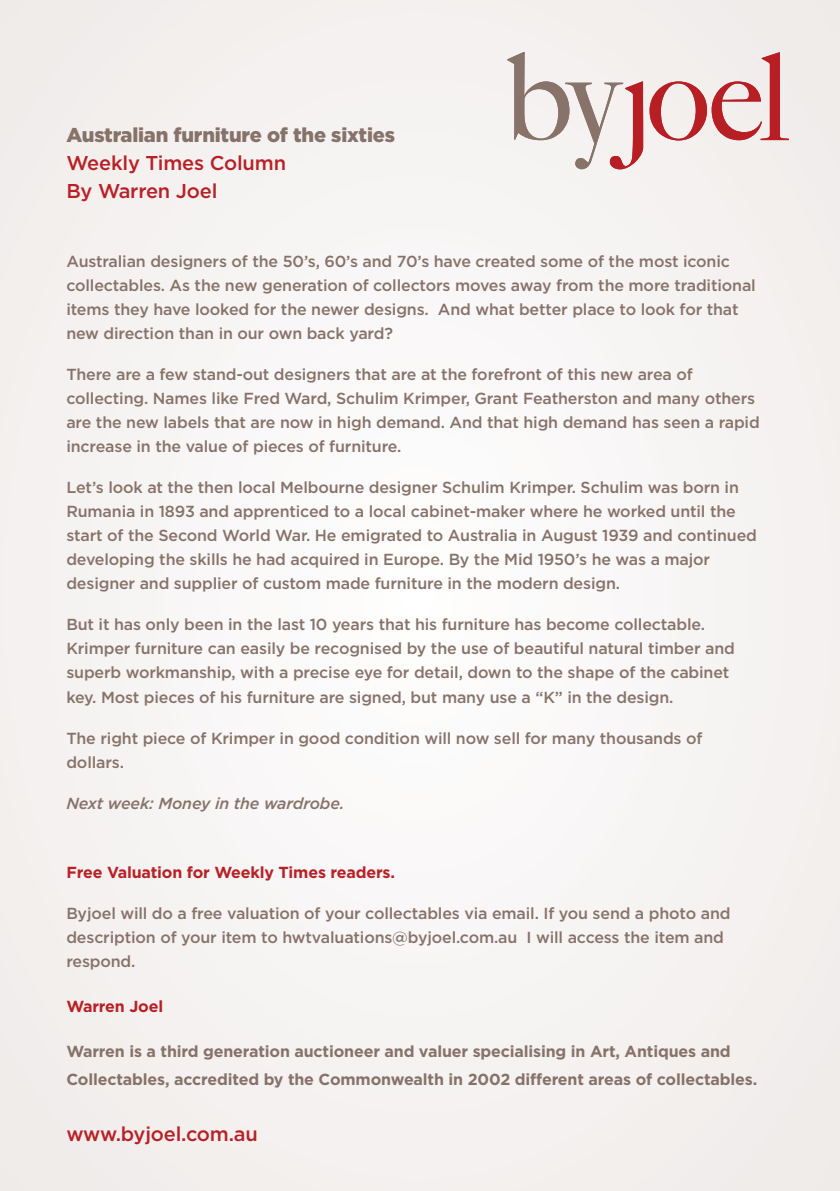
<style>
.page{position:relative;width:840px;height:1191px;background:#fff}
.page>*{position:absolute;margin:0;border:0;box-sizing:border-box;transform-origin:0 0}
.t1{font:500 20px/28px "Gotham";letter-spacing:-.01em;color:#b92026}
.t2{font:900 20px "Gotham";letter-spacing:-.01em;color:#877269}
.t3{font:500 16px/24px "Gotham";letter-spacing:-.01em;color:#877269}
.t4{font:700 16px/28px "Gotham";letter-spacing:-.01em;color:#877269}
.t5{font:700 16px "Gotham";letter-spacing:-.01em;color:#b92026}
.t6{font:italic 500 16px "Gotham";letter-spacing:-.01em;color:#877269}
</style>
<div class="page">
<div style="left:0;top:0;width:839px;height:1191px;background:#f5f3f1"></div>
<svg style="left:507px;top:52px;width:135px;height:117px"></svg>
<svg style="left:649px;top:52px;width:139px;height:88px"></svg>
<p class="t2" style="left:66px;top:124px;width:330px">Australian furniture of the sixties</p>
<p class="t1" style="left:66px;top:149px;width:221px">Weekly Times Column<br>By Warren Joel</p>
<p class="t3" style="left:66px;top:249px;width:690px">Australian designers of the 50’s, 60’s and 70’s have created some of the most iconic collectables. As the new generation of collectors moves away from the more traditional items they have looked for the newer designs. And what better place to look for that new direction than in our own back yard?</p>
<p class="t3" style="left:66px;top:362px;width:694px">There are a few stand-out designers that are at the forefront of this new area of collecting. Names like Fred Ward, Schulim Krimper, Grant Featherston and many others are the new labels that are now in high demand. And that high demand has seen a rapid increase in the value of pieces of furniture.</p>
<p class="t3" style="left:66px;top:475px;width:691px">Let’s look at the then local Melbourne designer Schulim Krimper. Schulim was born in Rumania in 1893 and apprenticed to a local cabinet-maker where he worked until the start of the Second World War. He emigrated to Australia in August 1939 and continued developing the skills he had acquired in Europe. By the Mid 1950’s he was a major designer and supplier of custom made furniture in the modern design.</p>
<p class="t3" style="left:66px;top:612px;width:669px">But it has only been in the last 10 years that his furniture has become collectable.<br>Krimper furniture can easily be recognised by the use of beautiful natural timber and superb workmanship, with a precise eye for detail, down to the shape of the cabinet key. Most pieces of his furniture are signed, but many use a “K” in the design.</p>
<p class="t3" style="left:66px;top:725px;width:637px">The right piece of Krimper in good condition will now sell for many thousands of dollars.</p>
<p class="t6" style="left:66px;top:794px;width:279px">Next week: Money in the wardrobe.</p>
<p class="t5" style="left:66px;top:862px;width:330px">Free Valuation for Weekly Times readers.</p>
<p class="t3" style="left:66px;top:900px;width:665px">Byjoel will do a free valuation of your collectables via email. If you send a photo and description of your item to hwtvaluations@byjoel.com.au I will access the item and respond.</p>
<p class="t5" style="left:66px;top:996px;width:98px">Warren Joel</p>
<p class="t4" style="left:66px;top:1036px;width:692px">Warren is a third generation auctioneer and valuer specialising in Art, Antiques and<br>Collectables, accredited by the Commonwealth in 2002 different areas of collectables.</p>
<p class="t1" style="left:66px;top:1119px;width:193px">www.byjoel.com.au</p>
</div>
